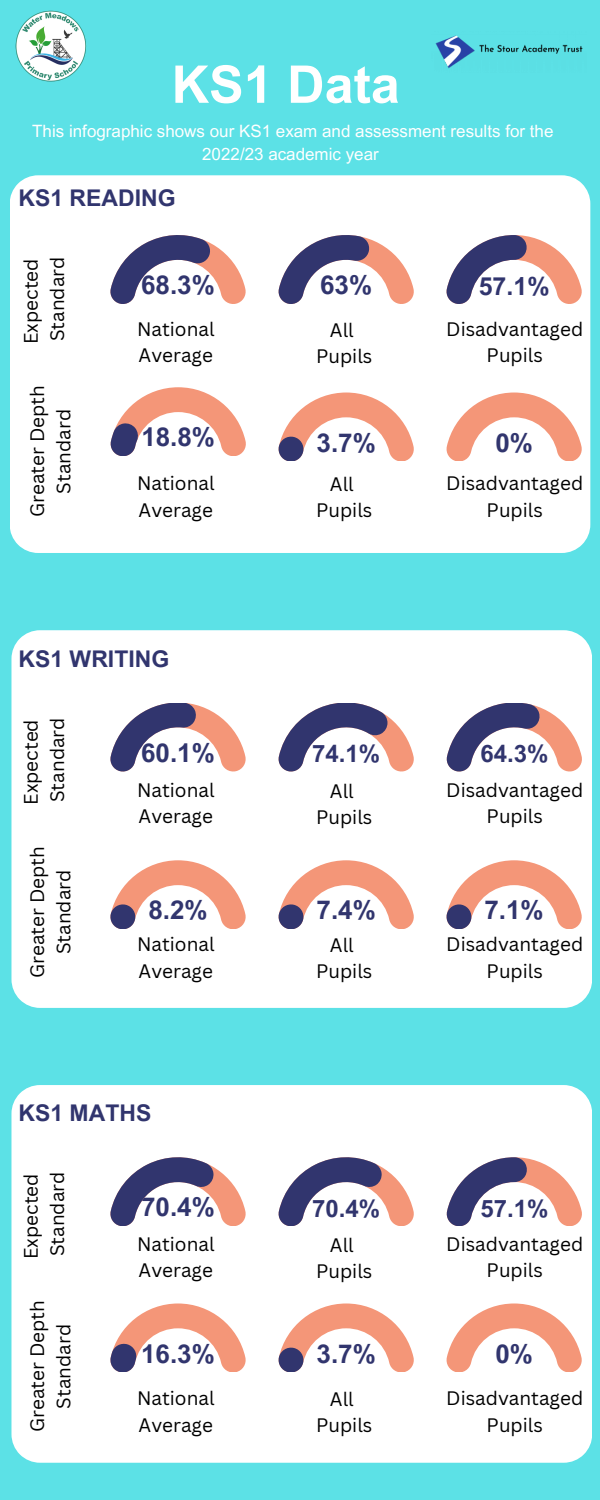
<style>
.page{position:relative;width:600px;height:1500px;background:#5ce1e6}
.page>*{position:absolute;margin:0;border:0;box-sizing:border-box;transform-origin:0 0}
.t1{font:700 52px "Arial MT Pro";color:#fff}
.t2{font:700 26px "Arial MT Pro";color:#31356e}
.t3{font:700 25px "Arial MT Pro";color:#31356e}
.t4{font:700 24px "Arial MT Pro";color:#31356e}
.t5{font:700 23px "Arial MT Pro";color:#31356e}
.t6{font:19px/26.2px "Canva Sans";color:#000;text-align:center}
.t7{font:17px/23.2px "Arial MT Pro";color:#fff;text-align:center}
</style>
<div class="page">
<div style="left:10px;top:175px;width:580px;height:378px;background:#fff"></div>
<div style="left:11px;top:630px;width:581px;height:378px;background:#fff"></div>
<div style="left:11px;top:1085px;width:581px;height:378px;background:#fff"></div>
<svg style="left:109px;top:1157px;width:138px;height:69px;background:#bdb1be"></svg>
<svg style="left:446px;top:1157px;width:137px;height:69px;background:#c8b6be"></svg>
<svg style="left:277px;top:1157px;width:138px;height:69px;background:#bdb1be"></svg>
<svg style="left:109px;top:1303px;width:138px;height:69px;background:#eec9c1"></svg>
<svg style="left:277px;top:1303px;width:138px;height:69px;background:#f0cac1"></svg>
<svg style="left:445px;top:1303px;width:138px;height:69px;background:#facfc2"></svg>
<svg style="left:109px;top:703px;width:138px;height:68px;background:#c5b4be"></svg>
<svg style="left:109px;top:860px;width:138px;height:69px;background:#f0cac1"></svg>
<svg style="left:446px;top:703px;width:137px;height:68px;background:#c1b2bd"></svg>
<svg style="left:277px;top:703px;width:138px;height:68px;background:#b9aebd"></svg>
<svg style="left:445px;top:860px;width:138px;height:69px;background:#f0cac1"></svg>
<svg style="left:277px;top:860px;width:138px;height:69px;background:#f0cac1"></svg>
<svg style="left:445px;top:235px;width:138px;height:69px;background:#c9b7bf"></svg>
<svg style="left:445px;top:393px;width:138px;height:68px;background:#f9cfc1"></svg>
<svg style="left:277px;top:393px;width:138px;height:68px;background:#efcac0"></svg>
<svg style="left:277px;top:235px;width:138px;height:69px;background:#c3b4bf"></svg>
<svg style="left:109px;top:235px;width:138px;height:69px;background:#bfb2be"></svg>
<svg style="left:109px;top:387px;width:138px;height:69px;background:#ebc8c1"></svg>
<img style="left:435px;top:35px;width:148px;height:34px">
<img style="left:15px;top:10px;width:71px;height:72px">
<p class="t1" style="left:172px;top:65px;width:230px">KS1 Data</p>
<p class="t7" style="left:32px;top:122px;width:523px">This infographic shows our KS1 exam and assessment results for the<br>2022/23 academic year</p>
<p class="t5" style="left:19px;top:189px;width:159px">KS1 READING</p>
<p class="t6" style="left:17px;top:344px;width:87px;rotate:-90deg">Expected</p>
<p class="t6" style="left:44px;top:341px;width:86px;rotate:-90deg">Standard</p>
<p class="t2" style="left:141px;top:275px;width:75px">68.3%</p>
<p class="t2" style="left:320px;top:275px;width:54px">63%</p>
<p class="t6" style="left:137px;top:316px;width:79px">National</p>
<p class="t6" style="left:139px;top:342px;width:76px">Average</p>
<p class="t6" style="left:330px;top:316px;width:25px">All</p>
<p class="t6" style="left:316px;top:342px;width:58px">Pupils</p>
<p class="t3" style="left:479px;top:276px;width:72px">57.1%</p>
<p class="t6" style="left:446px;top:316px;width:138px">Disadvantaged<br>Pupils</p>
<p class="t6" style="left:24px;top:517px;width:133px;rotate:-90deg">Greater Depth<br>Standard</p>
<p class="t2" style="left:141px;top:428px;width:75px">18.8%</p>
<p class="t6" style="left:137px;top:470px;width:79px">National</p>
<p class="t6" style="left:139px;top:496px;width:76px">Average</p>
<p class="t5" style="left:19px;top:650px;width:152px">KS1 WRITING</p>
<p class="t6" style="left:17px;top:805px;width:87px;rotate:-90deg">Expected</p>
<p class="t6" style="left:44px;top:802px;width:86px;rotate:-90deg">Standard</p>
<p class="t6" style="left:24px;top:978px;width:133px;rotate:-90deg">Greater Depth<br>Standard</p>
<p class="t2" style="left:141px;top:743px;width:75px">60.1%</p>
<p class="t6" style="left:137px;top:776px;width:79px">National</p>
<p class="t6" style="left:139px;top:803px;width:76px">Average</p>
<p class="t2" style="left:148px;top:901px;width:61px">8.2%</p>
<p class="t6" style="left:137px;top:931px;width:79px">National</p>
<p class="t6" style="left:139px;top:957px;width:76px">Average</p>
<p class="t5" style="left:19px;top:1104px;width:134px">KS1 MATHS</p>
<p class="t2" style="left:317px;top:433px;width:61px">3.7%</p>
<p class="t2" style="left:495px;top:433px;width:39px">0%</p>
<p class="t6" style="left:330px;top:471px;width:25px">All</p>
<p class="t6" style="left:316px;top:497px;width:58px">Pupils</p>
<p class="t6" style="left:446px;top:470px;width:138px">Disadvantaged<br>Pupils</p>
<p class="t4" style="left:312px;top:745px;width:70px">74.1%</p>
<p class="t4" style="left:480px;top:745px;width:70px">64.3%</p>
<p class="t6" style="left:330px;top:777px;width:25px">All</p>
<p class="t6" style="left:316px;top:803px;width:58px">Pupils</p>
<p class="t6" style="left:446px;top:776px;width:138px">Disadvantaged<br>Pupils</p>
<p class="t2" style="left:317px;top:901px;width:61px">7.4%</p>
<p class="t2" style="left:485px;top:901px;width:61px">7.1%</p>
<p class="t6" style="left:330px;top:932px;width:25px">All</p>
<p class="t6" style="left:316px;top:958px;width:58px">Pupils</p>
<p class="t6" style="left:446px;top:931px;width:138px">Disadvantaged<br>Pupils</p>
<p class="t6" style="left:17px;top:1259px;width:87px;rotate:-90deg">Expected</p>
<p class="t6" style="left:44px;top:1256px;width:86px;rotate:-90deg">Standard</p>
<p class="t6" style="left:24px;top:1432px;width:133px;rotate:-90deg">Greater Depth<br>Standard</p>
<p class="t2" style="left:141px;top:1198px;width:75px">70.4%</p>
<p class="t4" style="left:312px;top:1200px;width:70px">70.4%</p>
<p class="t4" style="left:480px;top:1200px;width:70px">57.1%</p>
<p class="t6" style="left:137px;top:1231px;width:79px">National</p>
<p class="t6" style="left:139px;top:1257px;width:76px">Average</p>
<p class="t6" style="left:330px;top:1231px;width:25px">All</p>
<p class="t6" style="left:316px;top:1257px;width:58px">Pupils</p>
<p class="t6" style="left:446px;top:1231px;width:138px">Disadvantaged<br>Pupils</p>
<p class="t2" style="left:141px;top:1344px;width:75px">16.3%</p>
<p class="t2" style="left:317px;top:1344px;width:61px">3.7%</p>
<p class="t2" style="left:495px;top:1344px;width:39px">0%</p>
<p class="t6" style="left:137px;top:1385px;width:79px">National</p>
<p class="t6" style="left:139px;top:1411px;width:76px">Average</p>
<p class="t6" style="left:330px;top:1386px;width:25px">All</p>
<p class="t6" style="left:316px;top:1412px;width:58px">Pupils</p>
<p class="t6" style="left:446px;top:1385px;width:138px">Disadvantaged<br>Pupils</p>
</div>
